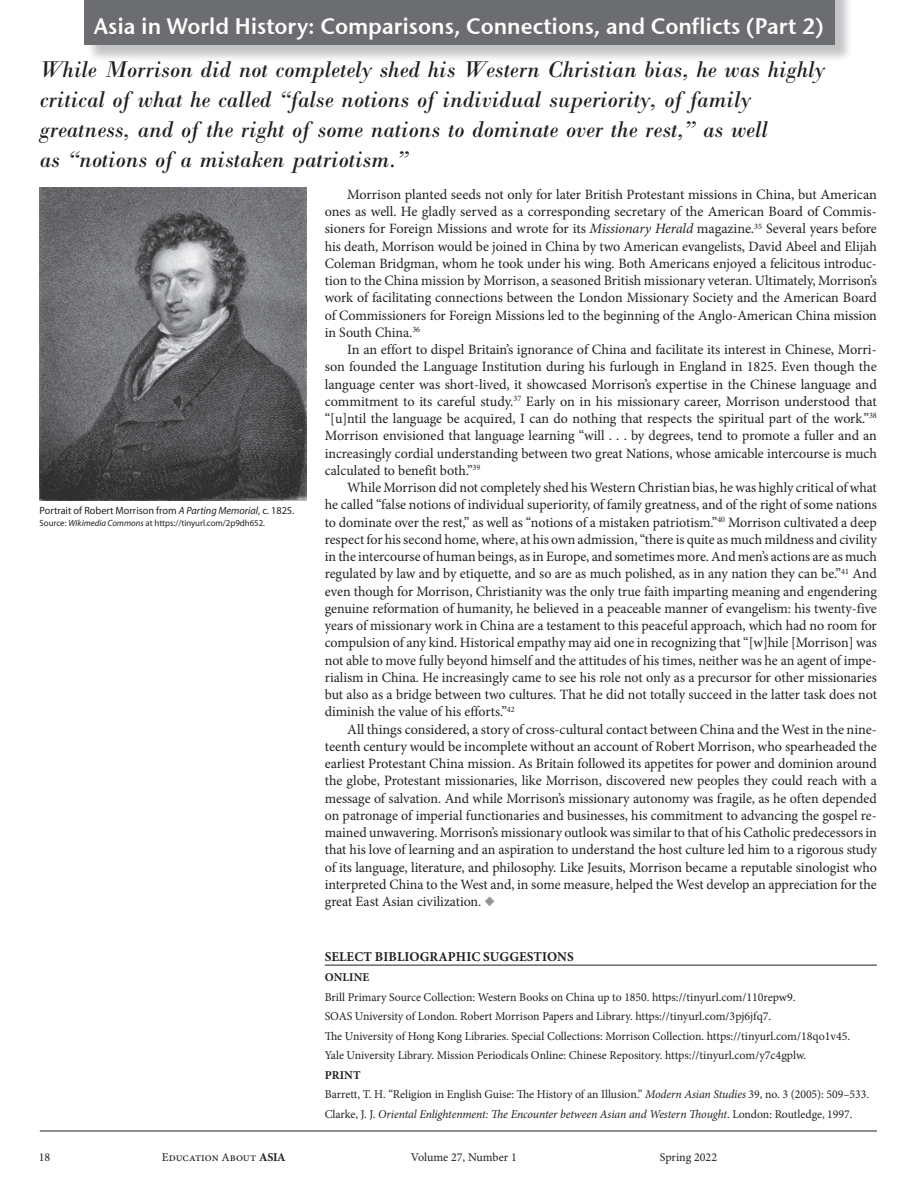
<style>
.page{position:relative;width:918px;height:1188px;background:#fff}
.page>*{position:absolute;margin:0;border:0;box-sizing:border-box;transform-origin:0 0}
.Body{font:italic 24px/30px "M Bodoni";color:#231f20}
.t1{font:22.5px "Stone Sans Sem ITCTT Semi";color:#fff;scale:.96 1}
.Body-2{font:14.25px/17.2px "Minion Pro";color:#231f20;text-align:justify}
.Notes_and_Bibleo_Hea{font:700 13.5px "Minion Pro";letter-spacing:.01em;color:#231f20}
.Biblio{font:12px "Minion Pro";color:#231f20}
.Biblio-2{font:italic 12px "Minion Pro";letter-spacing:-.01em;color:#231f20}
.Biblio-3{font:700 12px "Minion Pro";letter-spacing:.01em;color:#231f20}
.Captions{font:10.5px "Myriad Pro";color:#231f20}
.Captions-2{font:9px "Myriad Pro";color:#231f20}
.s1{font-style:italic}
.s2{color:#939598}
.s3{font-style:normal}
.s4{font-weight:700}
</style>
<div class="page">
<div style="left:86px;top:0;width:768px;height:63px;background:#808285;opacity:.48"></div>
<div style="left:84px;top:0;width:751px;height:45px;background:#6c6d70"></div>
<hr style="left:40px;top:1131px;width:837px;height:1px;background:#231f20">
<hr style="left:325px;top:965px;width:552px;height:1px;background:#231f20">
<img style="left:40px;top:188px;width:267px;height:313px">
<h2 class="t1" style="left:94px;top:12px;width:762px">Asia in World History: Comparisons, Connections, and Conflicts (Part 2)</h2>
<p class="Body" style="left:40px;top:54px;width:787px">While Morrison did not completely shed his Western Christian bias, he was highly critical of what he called “false notions of individual superiority, of family greatness, and of the right of some nations to dominate over the rest,” as well<br>as “notions of a mistaken patriotism.”</p>
<p class="Captions" style="left:40px;top:504px;width:256px">Portrait of Robert Morrison from <span class="s1">A Parting Memorial</span>, c. 1825.</p>
<p class="Captions-2" style="left:40px;top:517px;width:227px">Source: <span class="s1">Wikimedia Commons</span> at https://tinyurl.com/2p9dh652.</p>
<p class="Body-2" style="left:325px;top:186px;width:554px;text-indent:23px">Morrison planted seeds not only for later British Protestant missions in China, but American ones as well. He gladly served as a corresponding secretary of the American Board of Commis&shy;sioners for Foreign Missions and wrote for its <span class="s1">Missionary Herald</span> magazine.<sup>35</sup> Several years before his death, Morrison would be joined in China by two American evangelists, David Abeel and Elijah Coleman Bridgman, whom he took under his wing. Both Americans enjoyed a felicitous introduc&shy;tion to the China mission by Morrison, a seasoned British missionary veteran. Ultimately, Morrison’s work of facilitating connections between the London Missionary Society and the American Board of Commissioners for Foreign Missions led to the beginning of the Anglo-American China mission in South China.<sup>36</sup></p>
<p class="Body-2" style="left:325px;top:341px;width:554px;text-indent:23px">In an effort to dispel Britain’s ignorance of China and facilitate its interest in Chinese, Morri&shy;son founded the Language Institution during his furlough in England in 1825. Even though the language center was short-lived, it showcased Morrison’s expertise in the Chinese language and commitment to its careful study.<sup>37</sup> Early on in his missionary career, Morrison understood that “[u]ntil the language be acquired, I can do nothing that respects the spiritual part of the work.”<sup>38<br></sup>Morrison envisioned that language learning “will . . . by degrees, tend to promote a fuller and an increasingly cordial understanding between two great Nations, whose amicable intercourse is much calculated to benefit both.”<sup>39</sup></p>
<p class="Body-2" style="left:325px;top:479px;width:554px;text-indent:23px">While Morrison did not completely shed his Western Christian bias, he was highly critical of what he called “false notions of individual superiority, of family greatness, and of the right of some nations to dominate over the rest,” as well as “notions of a mistaken patriotism.”<sup>40</sup> Morrison cultivated a deep respect for his second home, where, at his own admission, “there is quite as much mildness and civility in the intercourse of human beings, as in Europe, and sometimes more. And men’s actions are as much regulated by law and by etiquette, and so are as much polished, as in any nation they can be.”<sup>41</sup> And even though for Morrison, Christianity was the only true faith imparting meaning and engendering genuine reformation of humanity, he believed in a peaceable manner of evangelism: his twenty-five years of missionary work in China are a testament to this peaceful approach, which had no room for compulsion of any kind. Historical empathy may aid one in recognizing that “[w]hile [Morrison] was not able to move fully beyond himself and the attitudes of his times, neither was he an agent of impe&shy;rialism in China. He increasingly came to see his role not only as a precursor for other missionaries but also as a bridge between two cultures. That he did not totally succeed in the latter task does not diminish the value of his efforts.”<sup>42</sup></p>
<p class="Body-2" style="left:325px;top:720px;width:554px;text-indent:23px">All things considered, a story of cross-cultural contact between China and the West in the nine&shy;teenth century would be incomplete without an account of Robert Morrison, who spearheaded the earliest Protestant China mission. As Britain followed its appetites for power and dominion around the globe, Protestant missionaries, like Morrison, discovered new peoples they could reach with a message of salvation. And while Morrison’s missionary autonomy was fragile, as he often depended on patronage of imperial functionaries and businesses, his commitment to advancing the gospel re&shy;mained unwavering. Morrison’s missionary outlook was similar to that of his Catholic predecessors in that his love of learning and an aspiration to understand the host culture led him to a rigorous study of its language, literature, and philosophy. Like Jesuits, Morrison became a reputable sinologist who interpreted China to the West and, in some measure, helped the West develop an appreciation for the great East Asian civilization. <span class="s2">◆</span></p>
<p class="Notes_and_Bibleo_Hea" style="left:325px;top:948px;width:250px">SELECT BIBLIOGRAPHIC SUGGESTIONS</p>
<p class="Biblio-3" style="left:325px;top:969px;width:46px">ONLINE</p>
<p class="Biblio" style="left:325px;top:989px;width:472px">Brill Primary Source Collection: Western Books on China up to 1850. https://tinyurl.com/110repw9.</p>
<p class="Biblio" style="left:325px;top:1008px;width:448px">SOAS University of London. Robert Morrison Papers and Library. https://tinyurl.com/3pj6jfq7.</p>
<p class="Biblio" style="left:325px;top:1028px;width:527px">The University of Hong Kong Libraries. Special Collections: Morrison Collection. https://tinyurl.com/18qo1v45.</p>
<p class="Biblio" style="left:325px;top:1047px;width:483px">Yale University Library. Mission Periodicals Online: Chinese Repository. https://tinyurl.com/y7c4gplw.</p>
<p class="Biblio-3" style="left:325px;top:1066px;width:37px">PRINT</p>
<p class="Biblio" style="left:325px;top:1086px;width:546px">Barrett, T. H. “Religion in English Guise: The History of an Illusion.” <span class="s1">Modern Asian Studies</span> 39, no. 3 (2005): 509–533.</p>
<p class="Biblio-2" style="left:325px;top:1105px;width:529px"><span class="s3">Clarke, J. J.</span> Oriental Enlightenment: The Encounter between Asian and Western Thought<span class="s3">. London: Routledge, 1997.</span></p>
<p class="Biblio" style="left:39px;top:1149px;width:13px">18</p>
<p class="Biblio" style="left:162px;top:1149px;width:125px">Education About <span class="s4">ASIA</span></p>
<p class="Biblio" style="left:411px;top:1149px;width:107px">Volume 27, Number 1</p>
<p class="Biblio" style="left:660px;top:1149px;width:59px">Spring 2022</p>
</div>
